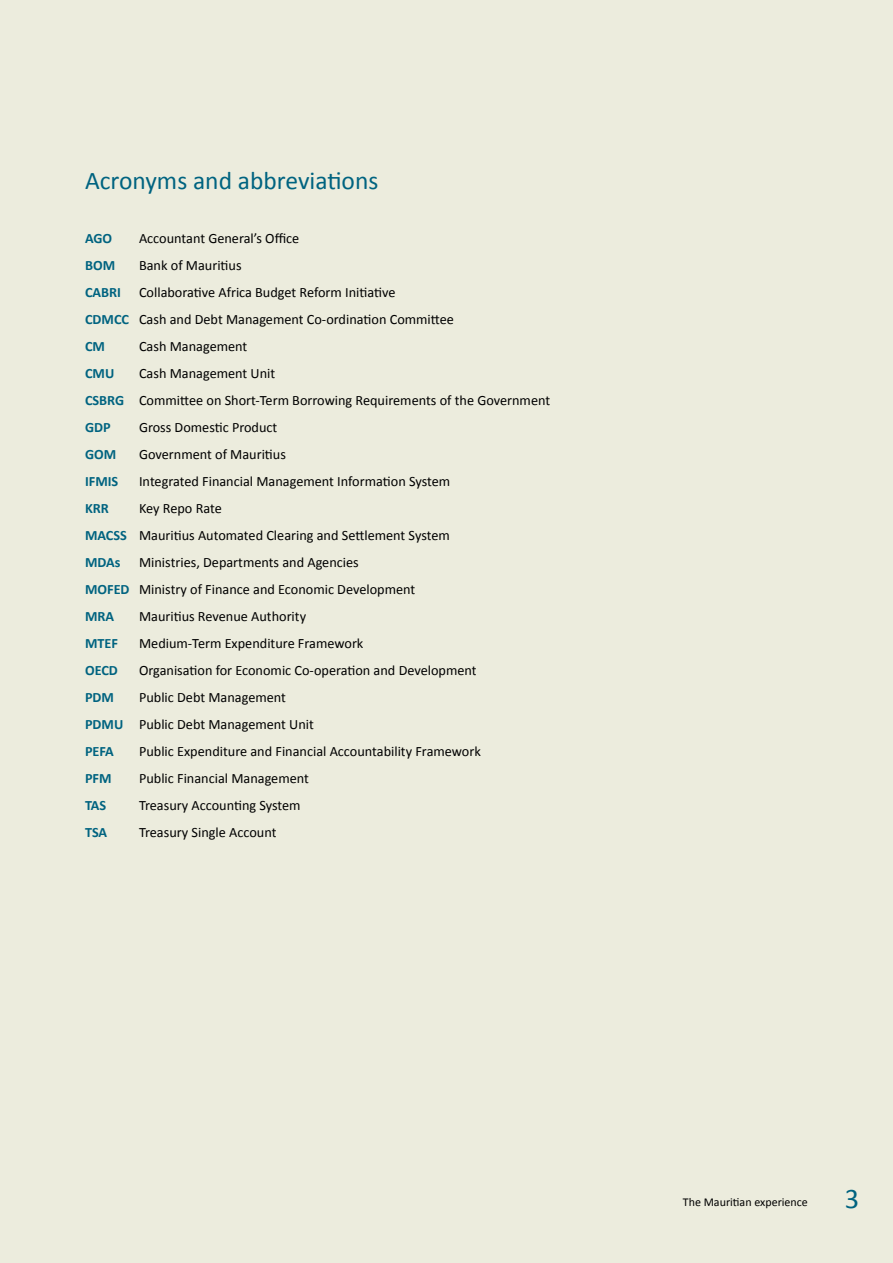
<style>
.page{position:relative;width:893px;height:1263px;background:#ececdd}
.page>*{position:absolute;margin:0;border:0;box-sizing:border-box;transform-origin:0 0}
.t1{font:28.5px "Calibri";color:#006380}
.CONTENTS_PAGE_HEADIN{font:25.5px "Calibri";color:#006380}
.Body_Text_-_Left{font:14.25px "Calibri";color:#000}
.Body_Text_-_Left-2{font:700 14.25px "Calibri";color:#006380}
.t2{font:12px "Calibri";color:#000}
.s1{font-weight:700;color:#006380}
</style>
<div class="page">
<p class="CONTENTS_PAGE_HEADIN" style="left:85px;top:164px;width:295px">Acronyms and abbreviations</p>
<p class="Body_Text_-_Left-2" style="left:85px;top:229px;width:29px">AGO</p>
<p class="Body_Text_-_Left" style="left:139px;top:229px;width:162px">Accountant General’s Office</p>
<p class="Body_Text_-_Left-2" style="left:85px;top:256px;width:32px">BOM</p>
<p class="Body_Text_-_Left" style="left:139px;top:256px;width:104px">Bank of Mauritius</p>
<p class="Body_Text_-_Left-2" style="left:85px;top:283px;width:37px">CABRI</p>
<p class="Body_Text_-_Left" style="left:139px;top:283px;width:258px">Collaborative Africa Budget Reform Initiative</p>
<p class="Body_Text_-_Left" style="left:85px;top:310px;width:370px"><span class="s1">CDMCC</span> Cash and Debt Management Co-ordination Committee</p>
<p class="Body_Text_-_Left-2" style="left:85px;top:337px;width:21px">CM</p>
<p class="Body_Text_-_Left" style="left:139px;top:337px;width:110px">Cash Management</p>
<p class="Body_Text_-_Left-2" style="left:85px;top:364px;width:31px">CMU</p>
<p class="Body_Text_-_Left" style="left:139px;top:364px;width:138px">Cash Management Unit</p>
<p class="Body_Text_-_Left" style="left:85px;top:391px;width:467px"><span class="s1">CSBRG</span> Committee on Short-Term Borrowing Requirements of the Government</p>
<p class="Body_Text_-_Left-2" style="left:85px;top:418px;width:27px">GDP</p>
<p class="Body_Text_-_Left" style="left:139px;top:418px;width:140px">Gross Domestic Product</p>
<p class="Body_Text_-_Left-2" style="left:85px;top:445px;width:33px">GOM</p>
<p class="Body_Text_-_Left" style="left:139px;top:445px;width:148px">Government of Mauritius</p>
<p class="Body_Text_-_Left-2" style="left:85px;top:472px;width:35px">IFMIS</p>
<p class="Body_Text_-_Left" style="left:139px;top:472px;width:313px">Integrated Financial Management Information System</p>
<p class="Body_Text_-_Left-2" style="left:85px;top:499px;width:25px">KRR</p>
<p class="Body_Text_-_Left" style="left:139px;top:499px;width:84px">Key Repo Rate</p>
<p class="Body_Text_-_Left" style="left:85px;top:526px;width:366px"><span class="s1">MACSS</span> Mauritius Automated Clearing and Settlement System</p>
<p class="Body_Text_-_Left-2" style="left:85px;top:553px;width:37px">MDAs</p>
<p class="Body_Text_-_Left" style="left:139px;top:553px;width:221px">Ministries, Departments and Agencies</p>
<p class="Body_Text_-_Left" style="left:85px;top:580px;width:332px"><span class="s1">MOFED</span> Ministry of Finance and Economic Development</p>
<p class="Body_Text_-_Left-2" style="left:85px;top:607px;width:31px">MRA</p>
<p class="Body_Text_-_Left" style="left:139px;top:607px;width:169px">Mauritius Revenue Authority</p>
<p class="Body_Text_-_Left-2" style="left:85px;top:634px;width:35px">MTEF</p>
<p class="Body_Text_-_Left" style="left:139px;top:634px;width:226px">Medium-Term Expenditure Framework</p>
<p class="Body_Text_-_Left-2" style="left:85px;top:661px;width:34px">OECD</p>
<p class="Body_Text_-_Left" style="left:139px;top:661px;width:339px">Organisation for Economic Co-operation and Development</p>
<p class="Body_Text_-_Left-2" style="left:85px;top:688px;width:31px">PDM</p>
<p class="Body_Text_-_Left" style="left:139px;top:688px;width:149px">Public Debt Management</p>
<p class="Body_Text_-_Left" style="left:85px;top:715px;width:230px"><span class="s1">PDMU</span> Public Debt Management Unit</p>
<p class="Body_Text_-_Left-2" style="left:85px;top:742px;width:30px">PEFA</p>
<p class="Body_Text_-_Left" style="left:139px;top:742px;width:343px">Public Expenditure and Financial Accountability Framework</p>
<p class="Body_Text_-_Left-2" style="left:85px;top:769px;width:28px">PFM</p>
<p class="Body_Text_-_Left" style="left:139px;top:769px;width:171px">Public Financial Management</p>
<p class="Body_Text_-_Left-2" style="left:85px;top:796px;width:23px">TAS</p>
<p class="Body_Text_-_Left" style="left:139px;top:796px;width:163px">Treasury Accounting System</p>
<p class="Body_Text_-_Left-2" style="left:85px;top:823px;width:24px">TSA</p>
<p class="Body_Text_-_Left" style="left:139px;top:823px;width:139px">Treasury Single Account</p>
<p class="t2" style="left:683px;top:1194px;width:127px">The Mauritian experience</p>
<h1 class="t1" style="left:845px;top:1180px;width:16px">3</h1>
</div>
